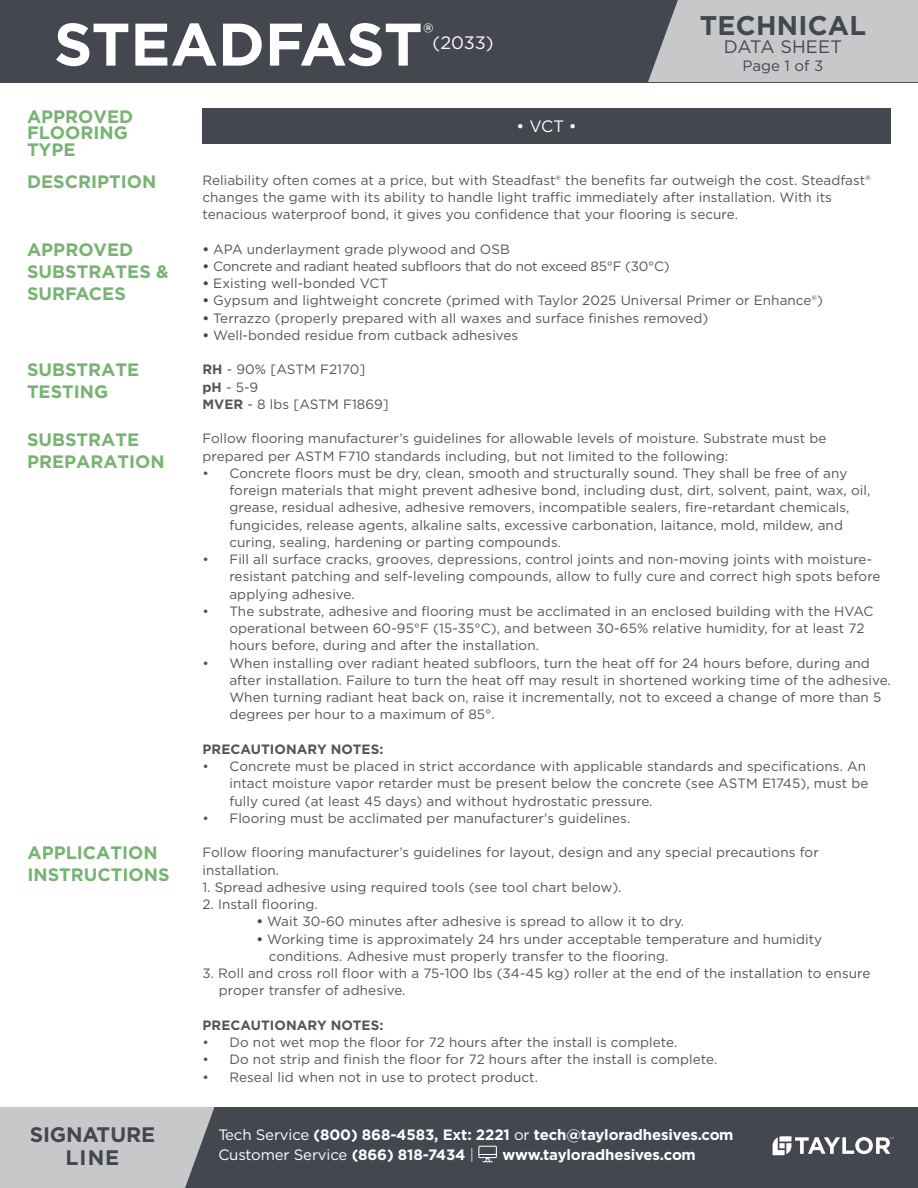
<style>
.page{position:relative;width:918px;height:1188px;background:#fff}
.page>*{position:absolute;margin:0;border:0;box-sizing:border-box;transform-origin:0 0}
.t1{font:700 60px "Gotham";letter-spacing:-.005em;color:#fff}
.t2{font:700 27px "Gotham";letter-spacing:.01em;color:#454750}
.t3{font:26.25px "Gotham";color:#fff}
.t4{font:700 21px "Gotham";letter-spacing:-.01em;color:#454750}
.t5{font:700 18px/16.5px "Gotham";color:#77b371}
.t6{font:18px "Gotham";letter-spacing:.005em;color:#454750}
.t7{font:18px "Gotham";color:#fefafc}
.t8{font:16.5px "Gotham";color:#fff}
.t9{font:700 15px "Gotham";letter-spacing:-.01em;color:#fff}
.t10{font:15px "Gotham";letter-spacing:-.01em;color:#fff}
.t11{font:15px "Gotham";color:#454750}
.t12{font:13.5px/17.2px "Gotham";letter-spacing:.005em;color:#53535b}
.t13{font:13.5px "Gotham";letter-spacing:-.02em;color:#53535b}
.t14{font:700 13.5px "Gotham";letter-spacing:.005em;color:#53535b}
.s1{font-weight:700;color:#454750}
.s2{font-weight:700}
.s3{font-weight:400}
.s4{font-weight:300}
</style>
<div class="page">
<div style="left:202px;top:108px;width:689px;height:36px;background:#454750"></div>
<div style="left:0;top:0;width:918px;height:82px;background:#454750"></div>
<div style="left:648px;top:0;width:270px;height:82px;background:#c6c8c9"></div>
<div style="left:0;top:1107px;width:918px;height:81px;background:#454750"></div>
<svg style="left:0;top:1107px;width:215px;height:81px;background:#bcbec0"></svg>
<svg style="left:478px;top:1146px;width:19px;height:16px"></svg>
<svg style="left:773px;top:1136px;width:121px;height:19px"></svg>
<p class="t1" style="left:54px;top:5px;width:370px">STEADFAST</p>
<p class="t3" style="left:423px;top:16px;width:12px">®</p>
<p class="t7" style="left:433px;top:32px;width:63px">(2033)</p>
<p class="t5" style="left:27px;top:108px;width:108px">APPROVED</p>
<p class="t5" style="left:27px;top:125px;width:102px">FLOORING<br>TYPE</p>
<p class="t8" style="left:517px;top:115px;width:62px">• VCT •</p>
<p class="t2" style="left:700px;top:8px;width:168px">TECHNICAL</p>
<p class="t6" style="left:724px;top:35px;width:119px">DATA SHEET</p>
<p class="t11" style="left:743px;top:56px;width:82px">Page 1 of 3</p>
<p class="t5" style="left:27px;top:174px;width:131px">DESCRIPTION</p>
<p class="t5" style="left:27px;top:242px;width:108px">APPROVED</p>
<p class="t5" style="left:27px;top:263px;width:143px">SUBSTRATES &amp;</p>
<p class="t5" style="left:27px;top:285px;width:100px">SURFACES</p>
<p class="t5" style="left:27px;top:361px;width:114px">SUBSTRATE</p>
<p class="t5" style="left:27px;top:383px;width:83px">TESTING</p>
<p class="t5" style="left:27px;top:432px;width:114px">SUBSTRATE</p>
<p class="t5" style="left:27px;top:453px;width:139px">PREPARATION</p>
<p class="t5" style="left:28px;top:844px;width:132px">APPLICATION</p>
<p class="t5" style="left:28px;top:866px;width:144px">INSTRUCTIONS</p>
<p class="t4" style="left:30px;top:1121px;width:127px">SIGNATURE</p>
<p class="t4" style="left:66px;top:1144px;width:55px">LINE</p>
<p class="t12" style="left:202px;top:171px;width:670px">Reliability often comes at a price, but with Steadfast® the benefits far outweigh the cost. Steadfast® changes the game with its ability to handle light traffic immediately after installation. With its tenacious waterproof bond, it gives you confidence that your flooring is secure.</p>
<p class="t12" style="left:202px;top:240px;width:309px"><span class="s1">•</span> APA underlayment grade plywood and OSB</p>
<p class="t13" style="left:202px;top:258px;width:469px"><span class="s1">•</span> Concrete and radiant heated subfloors that do not exceed 85°F (30°C)</p>
<p class="t12" style="left:202px;top:275px;width:187px"><span class="s1">•</span> Existing well-bonded VCT</p>
<p class="t12" style="left:202px;top:292px;width:622px"><span class="s1">•</span> Gypsum and lightweight concrete (primed with Taylor 2025 Universal Primer or Enhance®)</p>
<p class="t12" style="left:202px;top:309px;width:508px"><span class="s1">•</span> Terrazzo (properly prepared with all waxes and surface finishes removed)</p>
<p class="t12" style="left:202px;top:326px;width:317px"><span class="s1">•</span> Well-bonded residue from cutback adhesives</p>
<p class="t12" style="left:202px;top:361px;width:165px"><span class="s2">RH</span> - 90% [ASTM F2170]</p>
<p class="t12" style="left:202px;top:378px;width:57px"><span class="s2">pH</span> - 5-9</p>
<p class="t12" style="left:202px;top:395px;width:188px"><span class="s2">MVER</span> - 8 lbs [ASTM F1869]</p>
<p class="t12" style="left:202px;top:430px;width:626px">Follow flooring manufacturer’s guidelines for allowable levels of moisture. Substrate must be prepared per ASTM F710 standards including, but not limited to the following:</p>
<p class="t12" style="left:229px;top:464px;width:642px;text-indent:-27px">• Concrete floors must be dry, clean, smooth and structurally sound. They shall be free of any foreign materials that might prevent adhesive bond, including dust, dirt, solvent, paint, wax, oil, grease, residual adhesive, adhesive removers, incompatible sealers, fire-retardant chemicals, fungicides, release agents, alkaline salts, excessive carbonation, laitance, mold, mildew, and curing, sealing, hardening or parting compounds.</p>
<p class="t12" style="left:229px;top:551px;width:653px;text-indent:-27px">• Fill all surface cracks, grooves, depressions, control joints and non-moving joints with moisture&shy;resistant patching and self-leveling compounds, allow to fully cure and correct high spots before applying adhesive.</p>
<p class="t12" style="left:229px;top:602px;width:646px;text-indent:-27px">• The substrate, adhesive and flooring must be acclimated in an enclosed building with the HVAC operational between 60-95°F (15-35°C), and between 30-65% relative humidity, for at least 72 hours before, during and after the installation.</p>
<p class="t12" style="left:229px;top:654px;width:663px;text-indent:-27px">• When installing over radiant heated subfloors, turn the heat off for 24 hours before, during and after installation. Failure to turn the heat off may result in shortened working time of the adhesive.<br>When turning radiant heat back on, raise it incrementally, not to exceed a change of more than 5 degrees per hour to a maximum of 85°.</p>
<p class="t14" style="left:202px;top:740px;width:182px">PRECAUTIONARY NOTES:</p>
<p class="t12" style="left:229px;top:758px;width:640px;text-indent:-27px">• Concrete must be placed in strict accordance with applicable standards and specifications. An intact moisture vapor retarder must be present below the concrete (see ASTM E1745), must be fully cured (at least 45 days) and without hydrostatic pressure.</p>
<p class="t12" style="left:202px;top:809px;width:429px">• Flooring must be acclimated per manufacturer's guidelines.</p>
<p class="t12" style="left:202px;top:844px;width:618px">Follow flooring manufacturer’s guidelines for layout, design and any special precautions for installation.</p>
<p class="t12" style="left:202px;top:878px;width:421px">1. Spread adhesive using required tools (see tool chart below).</p>
<p class="t12" style="left:202px;top:896px;width:117px">2. Install flooring.</p>
<p class="t12" style="left:256px;top:913px;width:429px"><span class="s1">•</span> Wait 30-60 minutes after adhesive is spread to allow it to dry.</p>
<p class="t12" style="left:256px;top:930px;width:567px"><span class="s1">•</span> Working time is approximately 24 hrs under acceptable temperature and humidity</p>
<p class="t12" style="left:269px;top:947px;width:401px">conditions. Adhesive must properly transfer to the flooring.</p>
<p class="t12" style="left:202px;top:965px;width:670px">3. Roll and cross roll floor with a 75-100 lbs (34-45 kg) roller at the end of the installation to ensure</p>
<p class="t12" style="left:219px;top:982px;width:188px">proper transfer of adhesive.</p>
<p class="t14" style="left:202px;top:1016px;width:182px">PRECAUTIONARY NOTES:</p>
<p class="t12" style="left:202px;top:1034px;width:477px">• Do not wet mop the floor for 72 hours after the install is complete.</p>
<p class="t12" style="left:202px;top:1051px;width:516px">• Do not strip and finish the floor for 72 hours after the install is complete.</p>
<p class="t12" style="left:202px;top:1068px;width:337px">• Reseal lid when not in use to protect product.</p>
<p class="t9" style="left:218px;top:1125px;width:517px"><span class="s3">Tech Service</span> (800) 868-4583, Ext: 2221 <span class="s3">or</span> tech@tayloradhesives.com</p>
<p class="t10" style="left:218px;top:1145px;width:257px">Customer Service <span class="s2">(866) 818-7434</span> <span class="s4">|</span></p>
<p class="t9" style="left:502px;top:1145px;width:195px">www.tayloradhesives.com</p>
</div>
